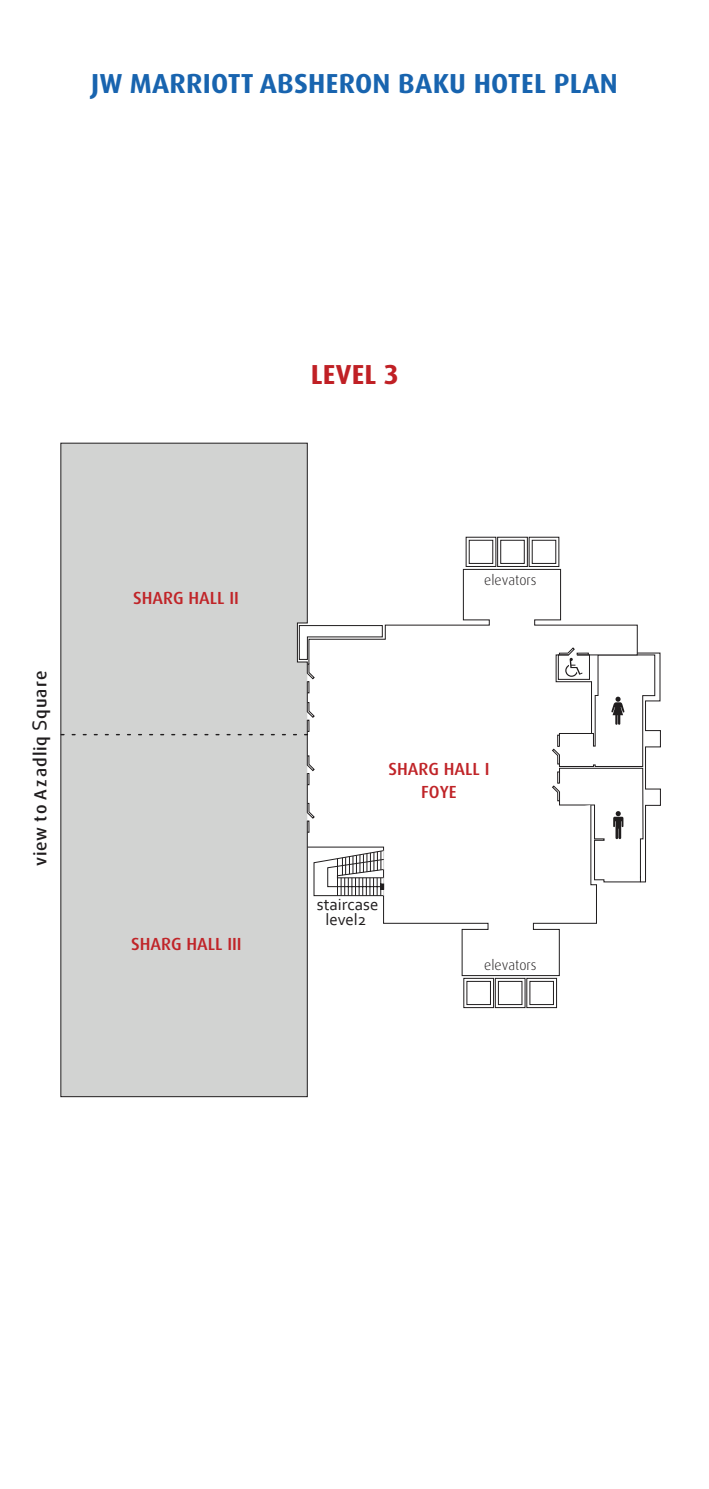
<style>
.page{position:relative;width:709px;height:1489px;background:#fff}
.page>*{position:absolute;margin:0;border:0;box-sizing:border-box;transform-origin:0 0}
.t1{font:700 27.5px "Dax Pro";letter-spacing:.01em;color:#1864af}
.t2{font:700 27.5px "Dax Pro";letter-spacing:.01em;color:#c02025}
.t3{font:21px "Corbel";color:#201d1e}
.t4{font:500 17.5px/23px "Dax Pro";color:#c02428;text-align:center}
.t5{font:500 17.5px "Dax Pro";color:#201d1e}
.t6{font:17px/14.2px "Corbel";color:#201d1e;text-align:center}
.t7{font:300 14px "Dax Pro";color:#201d1e}
</style>
<div class="page">
<svg style="left:60px;top:442px;width:586px;height:655px"></svg>
<svg style="left:307px;top:568px;width:331px;height:408px"></svg>
<svg style="left:299px;top:625px;width:28px;height:35px"></svg>
<svg style="left:327px;top:536px;width:232px;height:472px"></svg>
<svg style="left:61px;top:734px;width:245px;height:1px"></svg>
<svg style="left:557px;top:652px;width:104px;height:230px"></svg>
<svg style="left:306px;top:647px;width:283px;height:185px"></svg>
<h1 class="t1" style="left:91px;top:65px;width:528px">JW MARRIOTT ABSHERON BAKU HOTEL PLAN</h1>
<p class="t5" style="left:29px;top:719px;width:50px;rotate:-90deg">q u era</p>
<p class="t5" style="left:29px;top:865px;width:131px;rotate:-90deg">weiv ot A daz qi l</p>
<p class="t3" style="left:26px;top:731px;width:13px;rotate:-90deg">S</p>
<h1 class="t2" style="left:311px;top:356px;width:89px">LEVEL 3</h1>
<p class="t4" style="left:133px;top:586px;width:107px">SHARG HALL II</p>
<p class="t4" style="left:131px;top:932px;width:112px">SHARG HALL III</p>
<p class="t7" style="left:484px;top:571px;width:54px">elevators</p>
<p class="t4" style="left:388px;top:757px;width:103px">SHARG HALL I<br>FOYE</p>
<p class="t6" style="left:317px;top:897px;width:63px">staircase level2</p>
<p class="t7" style="left:484px;top:955px;width:54px">elevators</p>
</div>
